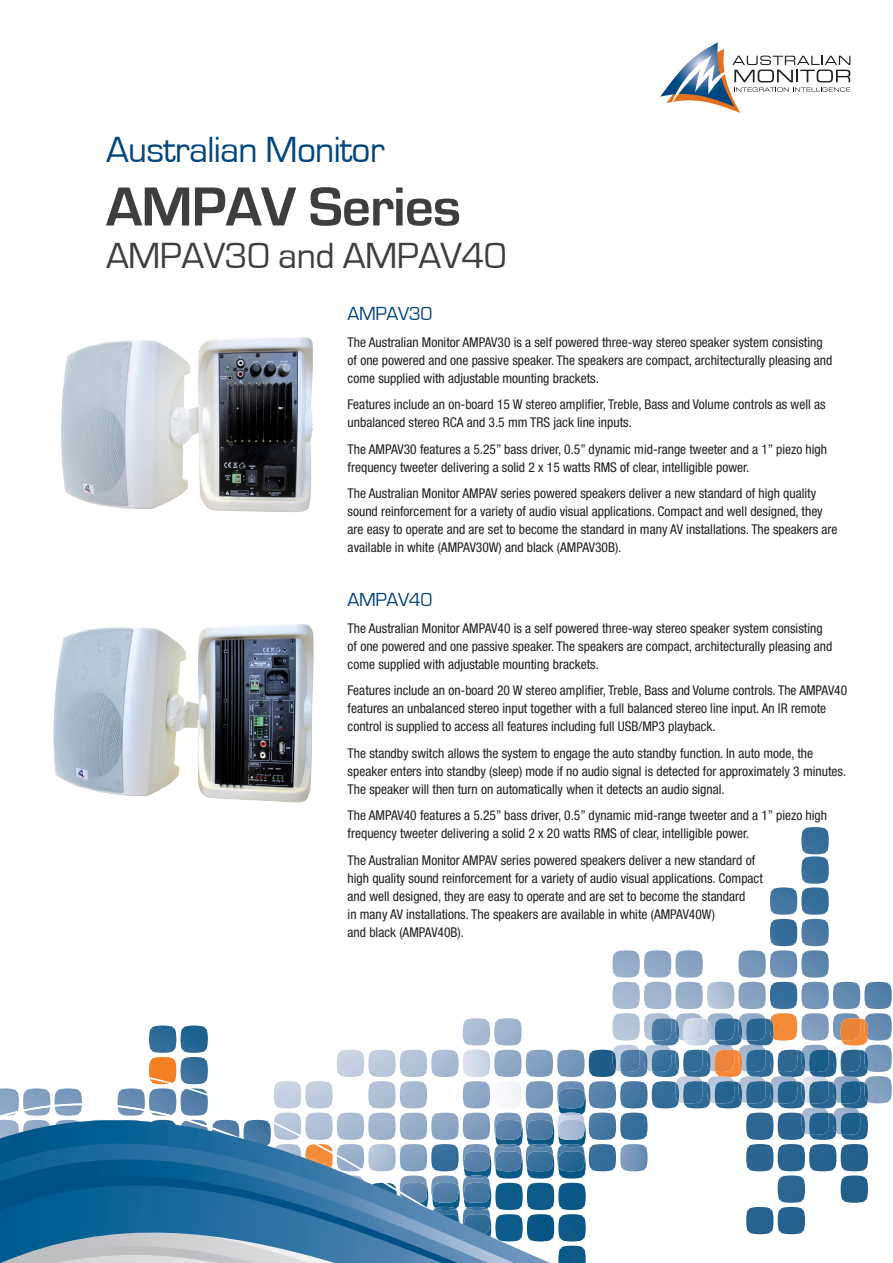
<style>
.page{position:relative;width:893px;height:1263px;background:#fff}
.page>*{position:absolute;margin:0;border:0;box-sizing:border-box;transform-origin:0 0}
.TITLE_Heading{font:700 57px "Eurostile";letter-spacing:-.015em;color:#3e3e3f}
.TITLE_AM_Heading{font:37.5px "Eurostile";letter-spacing:-.02em;color:#00467e}
.TITLE_SubSub_Heading{font:37.5px "Eurostile";letter-spacing:-.015em;color:#3e3e3f}
.Body_Sub-Heading{font:19.5px "Eurostile";letter-spacing:-.02em;color:#00467e}
.Body_COPY{font:condensed 13.5px/18px "Helvetica Neue";color:#231f20}
</style>
<div class="page">
<svg style="left:660px;top:43px;width:190px;height:70px"></svg>
<svg style="left:0;top:827px;width:892px;height:436px"></svg>
<img style="left:61px;top:337px;width:252px;height:175px">
<img style="left:53px;top:624px;width:261px;height:179px">
<p class="TITLE_AM_Heading" style="left:106px;top:130px;width:280px">Australian Monitor</p>
<p class="TITLE_Heading" style="left:106px;top:176px;width:356px">AMPAV Series</p>
<p class="TITLE_SubSub_Heading" style="left:106px;top:235px;width:402px">AMPAV30 and AMPAV40</p>
<p class="Body_Sub-Heading" style="left:348px;top:303px;width:86px">AMPAV30</p>
<p class="Body_COPY" style="left:348px;top:333px;width:486px">The Australian Monitor AMPAV30 is a self powered three-way stereo speaker system consisting of one powered and one passive speaker. The speakers are compact, architecturally pleasing and come supplied with adjustable mounting brackets.</p>
<p class="Body_COPY" style="left:348px;top:395px;width:479px">Features include an on-board 15 W stereo amplifier, Treble, Bass and Volume controls as well as unbalanced stereo RCA and 3.5 mm TRS jack line inputs.</p>
<p class="Body_COPY" style="left:348px;top:440px;width:481px">The AMPAV30 features a 5.25” bass driver, 0.5” dynamic mid-range tweeter and a 1” piezo high frequency tweeter delivering a solid 2 x 15 watts RMS of clear, intelligible power.</p>
<p class="Body_COPY" style="left:348px;top:484px;width:491px">The Australian Monitor AMPAV series powered speakers deliver a new standard of high quality sound reinforcement for a variety of audio visual applications. Compact and well designed, they are easy to operate and are set to become the standard in many AV installations. The speakers are available in white (AMPAV30W) and black (AMPAV30B).</p>
<p class="Body_Sub-Heading" style="left:348px;top:589px;width:86px">AMPAV40</p>
<p class="Body_COPY" style="left:348px;top:619px;width:486px">The Australian Monitor AMPAV40 is a self powered three-way stereo speaker system consisting of one powered and one passive speaker. The speakers are compact, architecturally pleasing and come supplied with adjustable mounting brackets.</p>
<p class="Body_COPY" style="left:348px;top:681px;width:501px">Features include an on-board 20 W stereo amplifier, Treble, Bass and Volume controls. The AMPAV40 features an unbalanced stereo input together with a full balanced stereo line input. An IR remote control is supplied to access all features including full USB/MP3 playback.</p>
<p class="Body_COPY" style="left:348px;top:744px;width:500px">The standby switch allows the system to engage the auto standby function. In auto mode, the speaker enters into standby (sleep) mode if no audio signal is detected for approximately 3 minutes.<br>The speaker will then turn on automatically when it detects an audio signal.</p>
<p class="Body_COPY" style="left:348px;top:806px;width:481px">The AMPAV40 features a 5.25” bass driver, 0.5” dynamic mid-range tweeter and a 1” piezo high frequency tweeter delivering a solid 2 x 20 watts RMS of clear, intelligible power.</p>
<p class="Body_COPY" style="left:348px;top:851px;width:417px">The Australian Monitor AMPAV series powered speakers deliver a new standard of high quality sound reinforcement for a variety of audio visual applications. Compact and well designed, they are easy to operate and are set to become the standard<br>in many AV installations. The speakers are available in white (AMPAV40W)<br>and black (AMPAV40B).</p>
</div>
